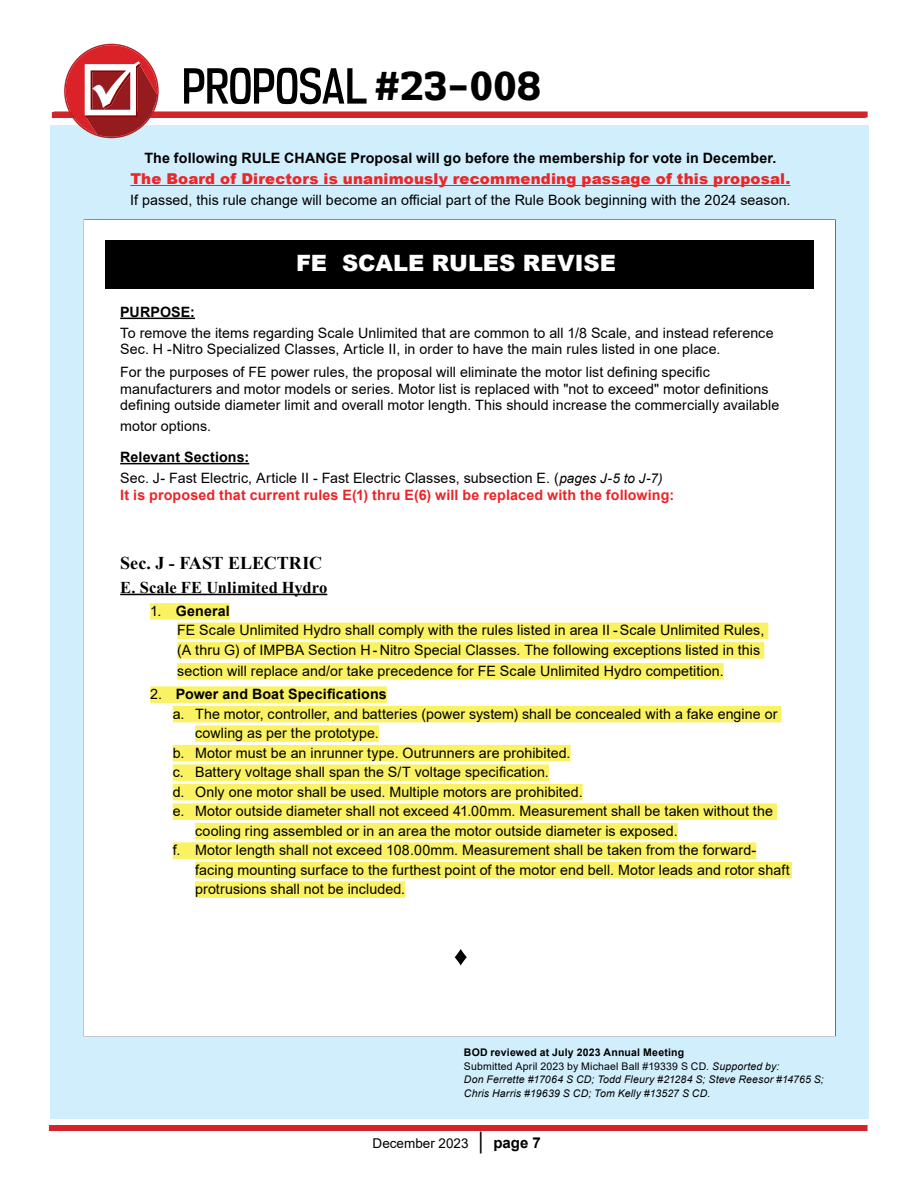
<style>
.page{position:relative;width:918px;height:1188px;background:#fff}
.page>*{position:absolute;margin:0;border:0;box-sizing:border-box;transform-origin:0 0}
.t1{font:36px "NK57 Monospace Eb";color:#000}
.t2{font:900 22.5px "Arial";color:#fff}
.t3{font:700 18px "Times New Roman";letter-spacing:-.005em;color:#000}
.t4{font:700 16.5px "Times New Roman";letter-spacing:.005em;color:#000}
.t5{font:900 15px "Arial";letter-spacing:.01em;color:#eb272a}
.t6{font:14.25px/16.5px "Arial";letter-spacing:.005em;color:#000}
.t7{font:700 14.25px "Arial";letter-spacing:.01em;color:#000}
.t8{font:700 14.25px "Arial";letter-spacing:.01em;color:#ec2428}
.t9{font:13.5px "Arial";color:#000}
.t10{font:italic 10.5px/13.5px "Arial";letter-spacing:.015em;color:#000}
.s1{font-weight:700}
.s2{font-style:italic;font-size:13.5px}
.s3{font-weight:400}
.s4{font-weight:700;font-style:normal}
.s5{font-style:normal}
.s6{font-weight:900;font-size:18px}
.s7{font-weight:700;font-size:15px}
</style>
<div class="page">
<div style="left:50px;top:125px;width:819px;height:994px;background:#d1eefc"></div>
<div style="left:52px;top:112px;width:814px;height:6px;background:#d2242a"></div>
<div style="left:49px;top:1125px;width:819px;height:6px;background:#d2242a"></div>
<div style="left:84px;top:220px;width:752px;height:816px;background:#fff;border:1px solid #fff"></div>
<hr style="left:130px;top:185px;width:660px;height:1px;background:#eb272a">
<div style="left:106px;top:240px;width:708px;height:48px;background:#000"></div>
<hr style="left:120px;top:318px;width:75px;height:1px;background:#000">
<hr style="left:120px;top:463px;width:129px;height:1px;background:#000">
<hr style="left:120px;top:594px;width:207px;height:1px;background:#000">
<div style="left:150px;top:603px;width:80px;height:17px;background:#faf263"></div>
<div style="left:177px;top:623px;width:591px;height:16px;background:#faf263"></div>
<div style="left:177px;top:642px;width:587px;height:17px;background:#faf263"></div>
<div style="left:177px;top:663px;width:547px;height:17px;background:#faf263"></div>
<div style="left:150px;top:686px;width:237px;height:17px;background:#faf263"></div>
<div style="left:173px;top:706px;width:608px;height:16px;background:#faf263"></div>
<div style="left:195px;top:725px;width:184px;height:17px;background:#faf263"></div>
<div style="left:173px;top:745px;width:398px;height:16px;background:#faf263"></div>
<div style="left:173px;top:764px;width:376px;height:17px;background:#faf263"></div>
<div style="left:173px;top:784px;width:410px;height:16px;background:#faf263"></div>
<div style="left:173px;top:803px;width:604px;height:17px;background:#faf263"></div>
<div style="left:195px;top:823px;width:483px;height:16px;background:#faf263"></div>
<div style="left:173px;top:842px;width:583px;height:17px;background:#faf263"></div>
<div style="left:195px;top:862px;width:597px;height:16px;background:#faf263"></div>
<div style="left:195px;top:881px;width:210px;height:17px;background:#faf263"></div>
<svg style="left:455px;top:949px;width:12px;height:17px"></svg>
<div style="left:54px;top:111px;width:814px;height:6px;background:#d2242a"></div>
<svg style="left:184px;top:68px;width:183px;height:36px"></svg>
<svg style="left:64px;top:44px;width:95px;height:94px"></svg>
<h1 class="t1" style="left:375px;top:65px;width:168px">#23-008</h1>
<p class="t7" style="left:144px;top:148px;width:633px">The following RULE CHANGE Proposal will go before the membership for vote in December.</p>
<p class="t5" style="left:130px;top:167px;width:662px">The Board of Directors is unanimously recommending passage of this proposal.</p>
<p class="t6" style="left:130px;top:191px;width:662px">If passed, this rule change will become an official part of the Rule Book beginning with the 2024 season.</p>
<h2 class="t2" style="left:296px;top:247px;width:321px">FE SCALE RULES REVISE</h2>
<p class="t7" style="left:120px;top:302px;width:76px">PURPOSE:</p>
<p class="t6" style="left:120px;top:324px;width:655px">To remove the items regarding Scale Unlimited that are common to all 1/8 Scale, and instead reference<br>Sec. H -Nitro Specialized Classes, Article II, in order to have the main rules listed in one place.</p>
<p class="t6" style="left:120px;top:364px;width:661px">For the purposes of FE power rules, the proposal will eliminate the motor list defining specific manufacturers and motor models or series. Motor list is replaced with "not to exceed" motor definitions defining outside diameter limit and overall motor length. This should increase the commercially available</p>
<p class="t6" style="left:120px;top:418px;width:92px">motor options.</p>
<p class="t6" style="left:120px;top:447px;width:544px;line-height:21px"><span class="s1">Relevant Sections:<br></span>Sec. J- Fast Electric, Article II - Fast Electric Classes, subsection E. (<span class="s2">pages J-5 to J-7)</span></p>
<p class="t8" style="left:120px;top:485px;width:555px">It is proposed that current rules E(1) thru E(6) will be replaced with the following:</p>
<p class="t3" style="left:120px;top:550px;width:203px">Sec. J - FAST ELECTRIC</p>
<p class="t4" style="left:120px;top:575px;width:209px">E. Scale FE Unlimited Hydro</p>
<p class="t6" style="left:177px;top:601px;width:589px;line-height:19.5px;text-indent:-27px">1. <span class="s1">General<br></span>FE Scale Unlimited Hydro shall comply with the rules listed in area II -Scale Unlimited Rules, (A thru G) of IMPBA Section H -Nitro Special Classes. The following exceptions listed in this</p>
<p class="t6" style="left:177px;top:663px;width:548px">section will replace and/or take precedence for FE Scale Unlimited Hydro competition.</p>
<p class="t7" style="left:150px;top:684px;width:238px"><span class="s3">2.</span> Power and Boat Specifications</p>
<p class="t6" style="left:173px;top:705px;width:606px">a. The motor, controller, and batteries (power system) shall be concealed with a fake engine or</p>
<p class="t6" style="left:195px;top:725px;width:185px">cowling as per the prototype.</p>
<p class="t6" style="left:173px;top:744px;width:399px">b. Motor must be an inrunner type. Outrunners are prohibited.</p>
<p class="t6" style="left:173px;top:764px;width:378px">c. Battery voltage shall span the S/T voltage specification.</p>
<p class="t6" style="left:173px;top:783px;width:411px">d. Only one motor shall be used. Multiple motors are prohibited.</p>
<p class="t6" style="left:173px;top:803px;width:602px">e. Motor outside diameter shall not exceed 41.00mm. Measurement shall be taken without the</p>
<p class="t6" style="left:195px;top:822px;width:484px">cooling ring assembled or in an area the motor outside diameter is exposed.</p>
<p class="t6" style="left:173px;top:842px;width:585px">f. Motor length shall not exceed 108.00mm. Measurement shall be taken from the forward-</p>
<p class="t6" style="left:195px;top:861px;width:596px">facing mounting surface to the furthest point of the motor end bell. Motor leads and rotor shaft</p>
<p class="t6" style="left:195px;top:881px;width:212px">protrusions shall not be included.</p>
<p class="t10" style="left:464px;top:1046px;width:361px"><span class="s4">BOD reviewed at July 2023 Annual Meeting<br></span><span class="s5">Submitted April 2023 by Michael Ball #19339 S CD.</span> Supported by:<br>Don Ferrette #17064 S CD; Todd Fleury #21284 S; Steve Reesor #14765 S; Chris Harris #19639 S CD; Tom Kelly #13527 S CD.</p>
<p class="t9" style="left:373px;top:1134px;width:170px">December 2023 <span class="s6">│</span> <span class="s7">page 7</span></p>
</div>
